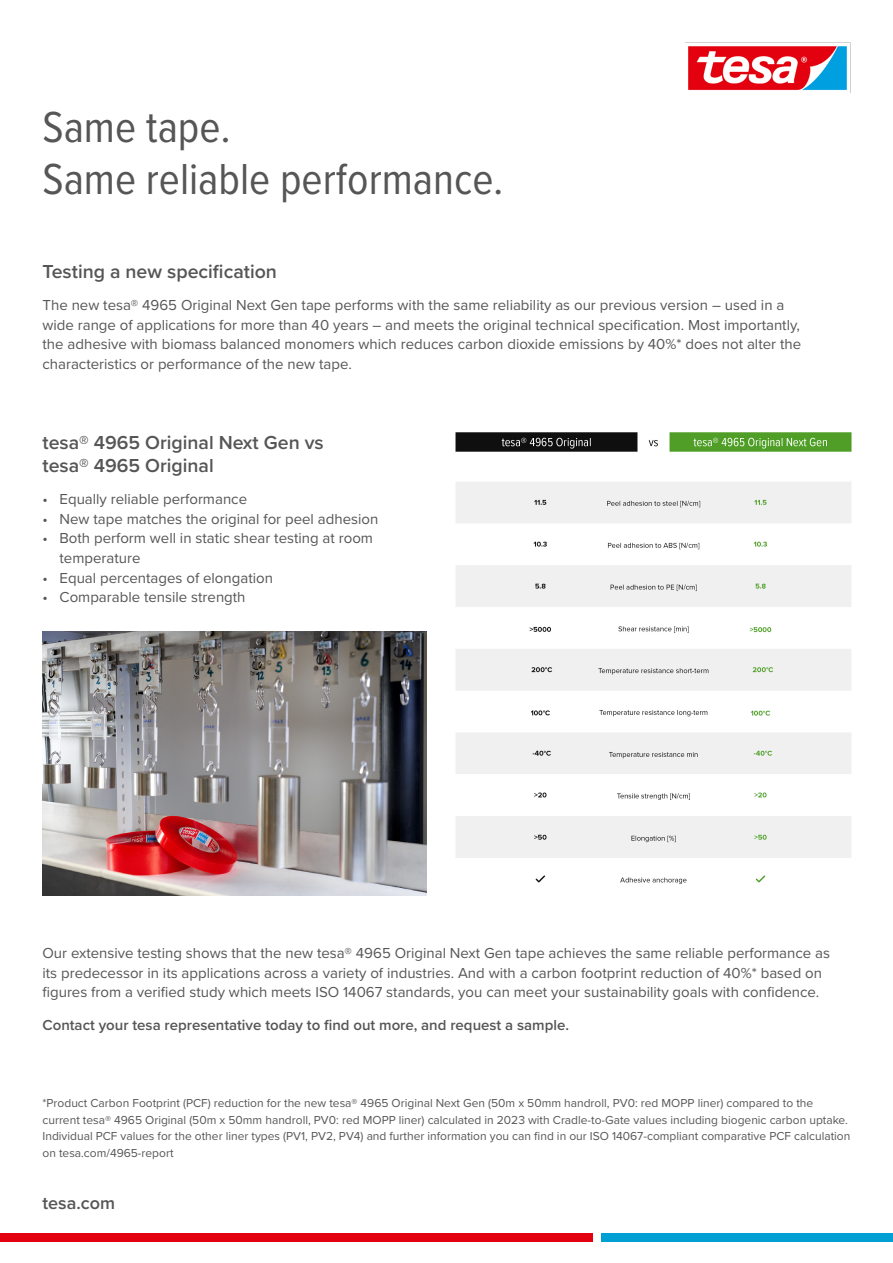
<style>
.page{position:relative;width:893px;height:1263px;background:#fff}
.page>*{position:absolute;margin:0;border:0;box-sizing:border-box;transform-origin:0 0}
.t1{font:45px "Proxima Nova Cond";color:#575656}
.t2{font:600 19.5px/23.4px "Proxima Nova";color:#575656}
.t3{font:600 18px "Proxima Nova";color:#575656}
.t4{font:15px/19.5px "Proxima Nova";color:#575656}
.t5{font:600 15px "Proxima Nova";color:#575656}
.t6{font:12px/16.5px "Proxima Nova";color:#575656}
</style>
<div class="page">
<img style="left:455px;top:432px;width:397px;height:452px">
<img style="left:688px;top:46px;width:159px;height:45px">
<div style="left:0;top:1233px;width:593px;height:9px;background:#e3000f"></div>
<div style="left:601px;top:1233px;width:292px;height:9px;background:#009fd4"></div>
<img style="left:43px;top:631px;width:384px;height:264px">
<p class="t1" style="left:43px;top:94px;width:190px">Same tape.</p>
<p class="t1" style="left:43px;top:146px;width:462px">Same reliable performance.</p>
<p class="t2" style="left:43px;top:259px;width:236px">Testing a new specification</p>
<p class="t4" style="left:43px;top:295px;width:760px">The new tesa® 4965 Original Next Gen tape performs with the same reliability as our previous version – used in a wide range of applications for more than 40 years – and meets the original technical specification. Most importantly, the adhesive with biomass balanced monomers which reduces carbon dioxide emissions by 40%* does not alter the characteristics or performance of the new tape.</p>
<p class="t2" style="left:43px;top:430px;width:283px">tesa® 4965 Original Next Gen vs tesa® 4965 Original</p>
<p class="t4" style="left:43px;top:489px;width:206px">• Equally reliable performance</p>
<p class="t4" style="left:43px;top:509px;width:337px">• New tape matches the original for peel adhesion</p>
<p class="t4" style="left:60px;top:528px;width:315px;text-indent:-17px">• Both perform well in static shear testing at room temperature</p>
<p class="t4" style="left:43px;top:567px;width:232px">• Equal percentages of elongation</p>
<p class="t4" style="left:43px;top:587px;width:205px">• Comparable tensile strength</p>
<p class="t4" style="left:43px;top:943px;width:789px">Our extensive testing shows that the new tesa® 4965 Original Next Gen tape achieves the same reliable performance as its predecessor in its applications across a variety of industries. And with a carbon footprint reduction of 40%* based on figures from a verified study which meets ISO 14067 standards, you can meet your sustainability goals with confidence.</p>
<p class="t5" style="left:43px;top:1014px;width:528px">Contact your tesa representative today to find out more, and request a sample.</p>
<p class="t6" style="left:43px;top:1094px;width:809px">*Product Carbon Footprint (PCF) reduction for the new tesa® 4965 Original Next Gen (50m x 50mm handroll, PV0: red MOPP liner) compared to the current tesa® 4965 Original (50m x 50mm handroll, PV0: red MOPP liner) calculated in 2023 with Cradle-to-Gate values including biogenic carbon uptake.<br>Individual PCF values for the other liner types (PV1, PV2, PV4) and further information you can find in our ISO 14067-compliant comparative PCF calculation on tesa.com/4965-report</p>
<p class="t3" style="left:43px;top:1190px;width:74px">tesa.com</p>
</div>
